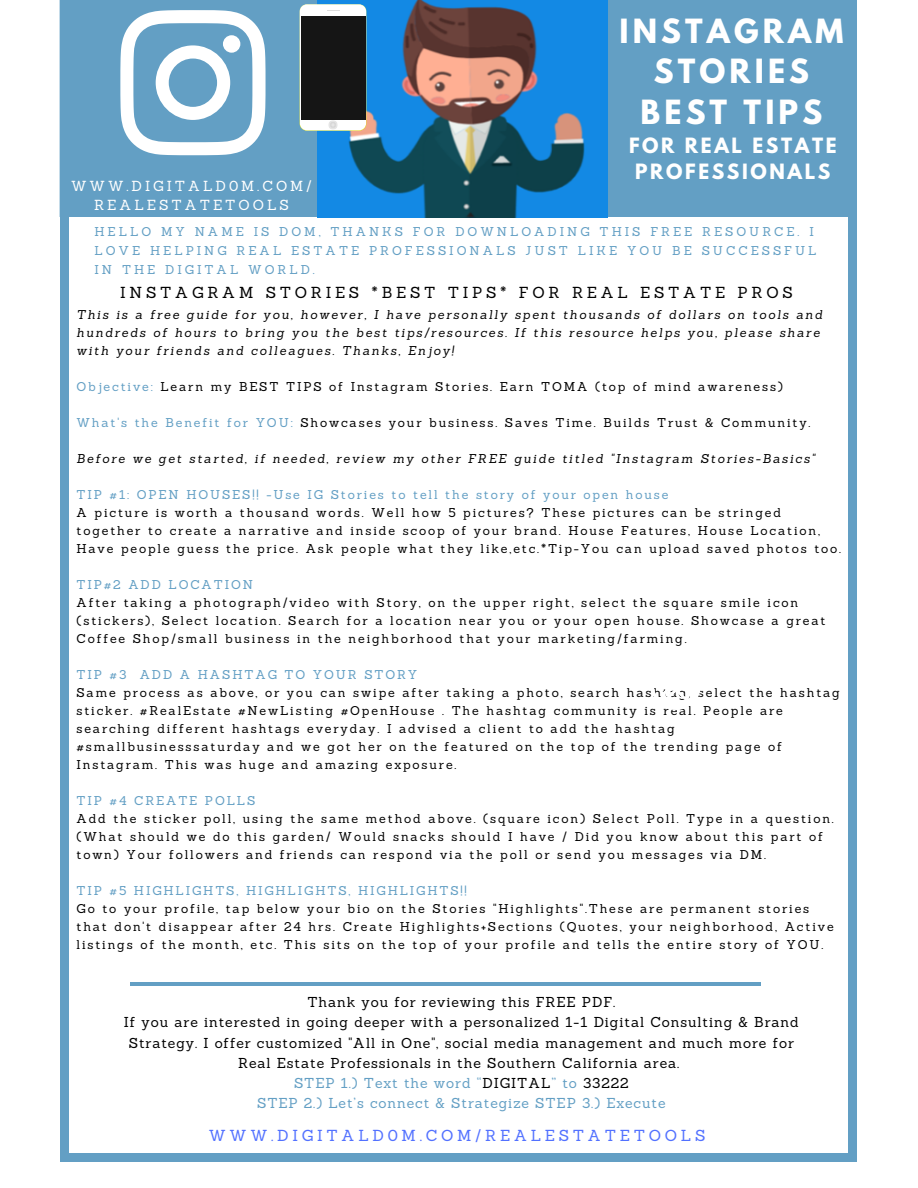
<style>
.page{position:relative;width:918px;height:1188px;background:#fff}
.page>*{position:absolute;margin:0;border:0;box-sizing:border-box;transform-origin:0 0}
.t1{font:700 29.55px/40.5px "League Spartan";letter-spacing:.14em;color:#fff;text-align:center}
.t2{font:700 18.75px/25.8px "League Spartan";letter-spacing:.14em;color:#fff;text-align:center}
.t3{font:15.6px "Sanchez";letter-spacing:.24em;color:#000}
.t4{font:15.6px "Sanchez";letter-spacing:.24em;color:#5271ff}
.t5{font:14.25px/19.2px "Sanchez";letter-spacing:.21em;color:#fff;text-align:center}
.t6{font:13.95px/20.2px "Sanchez";letter-spacing:.065em;color:#000;text-align:center}
.t7{font:12.45px/18px "Sanchez";letter-spacing:.15em;color:#000}
.t8{font:italic 12.45px/18px "Sanchez";letter-spacing:.15em;color:#000}
.t9{font:12.45px "Sanchez";letter-spacing:.15em;color:#639fc4}
.t10{font:12.45px/19.2px "Sanchez";letter-spacing:.24em;color:#639fc4}
.s1{color:#639fc4}
</style>
<div class="page">
<div style="left:849px;top:1154px;width:8px;height:8px;background:#639fc4"></div>
<div style="left:60px;top:113px;width:8px;height:1041px;background:#639fc4"></div>
<div style="left:60px;top:1154px;width:8px;height:8px;background:#639fc4"></div>
<div style="left:849px;top:113px;width:8px;height:1041px;background:#639fc4"></div>
<div style="left:68px;top:1154px;width:781px;height:8px;background:#639fc4"></div>
<hr style="left:130px;top:982px;width:631px;height:4px;background:#639fc4">
<div style="left:60px;top:0;width:797px;height:217px;background:#639fc4"></div>
<img style="left:317px;top:0;width:291px;height:217px">
<svg style="left:300px;top:4px;width:66px;height:127px"></svg>
<svg style="left:120px;top:10px;width:146px;height:145px"></svg>
<div style="left:223px;top:35px;width:17px;height:18px;background:#fff;border-radius:50%"></div>
<p class="t5" style="left:71px;top:176px;width:243px">WWW.DIGITALD0M.COM/<br>REALESTATETOOLS</p>
<h1 class="t1" style="left:619px;top:14px;width:226px">INSTAGRAM<br>STORIES<br>BEST TIPS</h1>
<h2 class="t2" style="left:629px;top:135px;width:209px">FOR REAL ESTATE<br>PROFESSIONALS</h2>
<p class="t10" style="left:94px;top:222px;width:724px">HELLO MY NAME IS DOM, THANKS FOR DOWNLOADING THIS FREE RESOURCE. I<br>LOVE HELPING REAL ESTATE PROFESSIONALS JUST LIKE YOU BE SUCCESSFUL<br>IN THE DIGITAL WORLD.</p>
<p class="t3" style="left:120px;top:282px;width:674px">INSTAGRAM STORIES *BEST TIPS* FOR REAL ESTATE PROS</p>
<p class="t8" style="left:76px;top:305px;width:748px">This is a free guide for you, however, I have personally spent thousands of dollars on tools and hundreds of hours to bring you the best tips/resources. If this resource helps you, please share with your friends and colleagues. Thanks, Enjoy!</p>
<p class="t7" style="left:76px;top:377px;width:708px"><span class="s1">Objective:</span> Learn my BEST TIPS of Instagram Stories. Earn TOMA (top of mind awareness)</p>
<p class="t7" style="left:76px;top:413px;width:736px"><span class="s1">What's the Benefit for YOU:</span> Showcases your business. Saves Time. Builds Trust &amp; Community.</p>
<p class="t8" style="left:76px;top:449px;width:740px">Before we get started, if needed, review my other FREE guide titled "Instagram Stories-Basics"</p>
<p class="t9" style="left:76px;top:486px;width:594px">TIP #1: OPEN HOUSES!! -Use IG Stories to tell the story of your open house</p>
<p class="t7" style="left:76px;top:503px;width:766px">A picture is worth a thousand words. Well how 5 pictures? These pictures can be stringed together to create a narrative and inside scoop of your brand. House Features, House Location,<br>Have people guess the price. Ask people what they like,etc.*Tip-You can upload saved photos too.</p>
<p class="t9" style="left:76px;top:576px;width:178px">TIP#2 ADD LOCATION</p>
<p class="t7" style="left:76px;top:593px;width:751px">After taking a photograph/video with Story, on the upper right, select the square smile icon (stickers), Select location. Search for a location near you or your open house. Showcase a great<br>Coffee Shop/small business in the neighborhood that your marketing/farming.</p>
<p class="t9" style="left:76px;top:666px;width:342px">TIP #3 ADD A HASHTAG TO YOUR STORY</p>
<p class="t7" style="left:76px;top:683px;width:765px">Same process as above, or you can swipe after taking a photo, search hashtag, select the hashtag sticker. #RealEstate #NewListing #OpenHouse . The hashtag community is real. People are searching different hashtags everyday. I advised a client to add the hashtag #smallbusinesssaturday and we got her on the featured on the top of the trending page of Instagram. This was huge and amazing exposure.</p>
<p class="t9" style="left:76px;top:792px;width:180px">TIP #4 CREATE POLLS</p>
<p class="t7" style="left:76px;top:809px;width:759px">Add the sticker poll, using the same method above. (square icon) Select Poll. Type in a question. (What should we do this garden/ Would snacks should I have / Did you know about this part of town) Your followers and friends can respond via the poll or send you messages via DM.</p>
<p class="t9" style="left:76px;top:882px;width:392px">TIP #5 HIGHLIGHTS, HIGHLIGHTS, HIGHLIGHTS!!</p>
<p class="t7" style="left:76px;top:899px;width:759px">Go to your profile, tap below your bio on the Stories "Highlights".These are permanent stories that don't disappear after 24 hrs. Create Highlights+Sections (Quotes, your neighborhood, Active listings of the month, etc. This sits on the top of your profile and tells the entire story of YOU.</p>
<p class="t6" style="left:124px;top:992px;width:676px">Thank you for reviewing this FREE PDF.<br>If you are interested in going deeper with a personalized 1-1 Digital Consulting &amp; Brand Strategy. I offer customized "All in One", social media management and much more for Real Estate Professionals in the Southern California area.<br><span class="s1">STEP 1.) Text the word “</span>DIGITAL<span class="s1">” to</span> 33222<br><span class="s1">STEP 2.) Let’s connect &amp; Strategize STEP 3.) Execute</span></p>
<p class="t4" style="left:209px;top:1126px;width:498px">WWW.DIGITALD0M.COM/REALESTATETOOLS</p>
</div>
